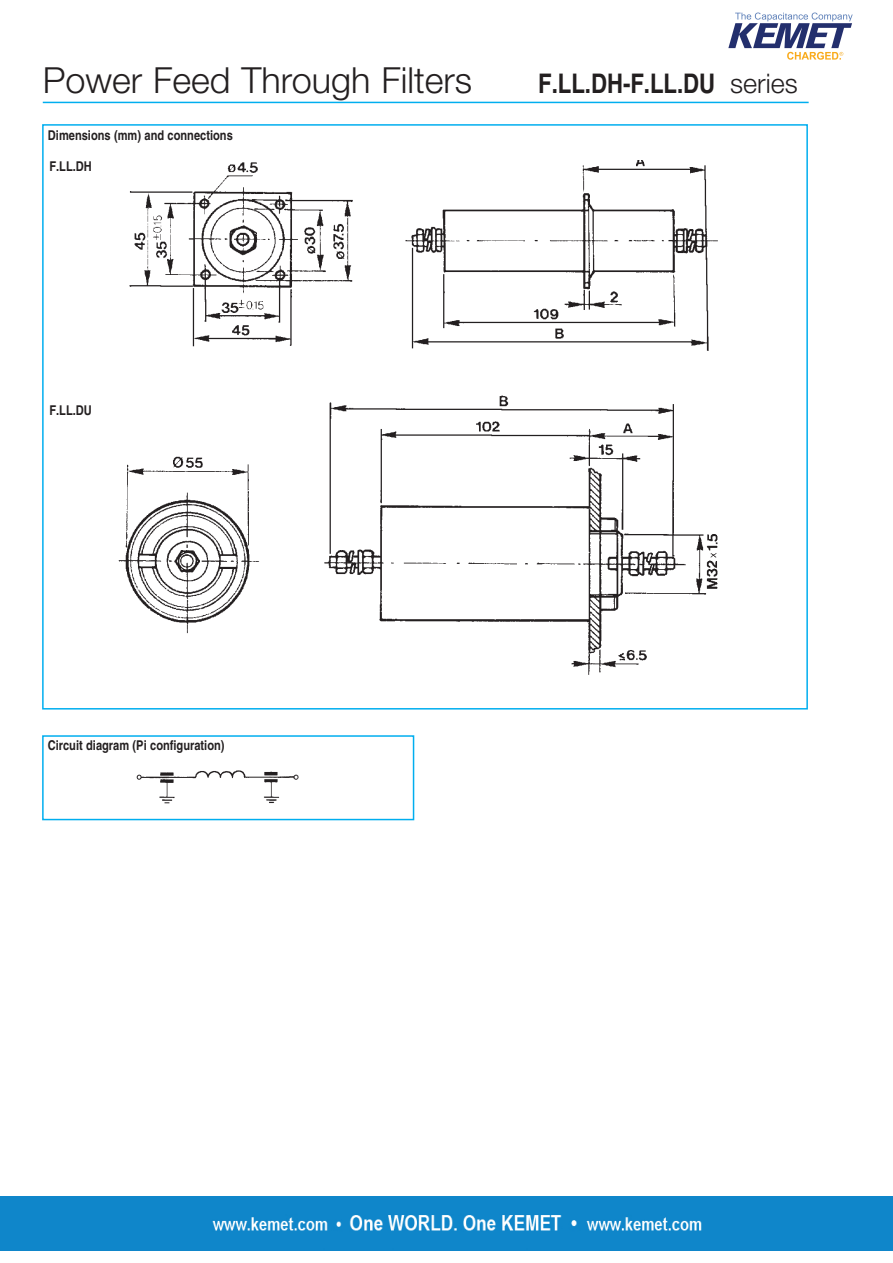
<style>
.page{position:relative;width:893px;height:1263px;background:#fff}
.page>*{position:absolute;margin:0;border:0;box-sizing:border-box;transform-origin:0 0}
.t1{font:300 36px "Helvetica Neue";color:#231f20}
.t2{font:700 27px "Helvetica";color:#231f20;scale:.82 1}
.t3{font:700 13.5px "Helvetica";color:#231f20;scale:.82 1}
.s1{font-family:"Helvetica Neue";font-weight:300}
</style>
<div class="page">
<div style="left:42px;top:735px;width:372px;height:85px;border:2px solid #00aeef"></div>
<img style="left:118px;top:160px;width:600px;height:515px">
<img style="left:136px;top:770px;width:163px;height:34px">
<hr style="left:43px;top:102px;width:765px;height:1px;background:#00aeef">
<img style="left:728px;top:12px;width:125px;height:48px">
<img style="left:0;top:1196px;width:892px;height:54px">
<h1 class="t1" style="left:43px;top:67px;width:431px">Power Feed Through Filters</h1>
<h2 class="t2" style="left:538px;top:74px;width:318px">F.LL.DH-F.LL.DU <span class="s1">series</span></h2>
<p class="t3" style="left:48px;top:130px;width:227px">Dimensions (mm) and connections</p>
<p class="t3" style="left:49px;top:161px;width:53px">F.LL.DH</p>
<p class="t3" style="left:49px;top:405px;width:53px">F.LL.DU</p>
<p class="t3" style="left:48px;top:741px;width:217px">Circuit diagram (Pi configuration)</p>
</div>
